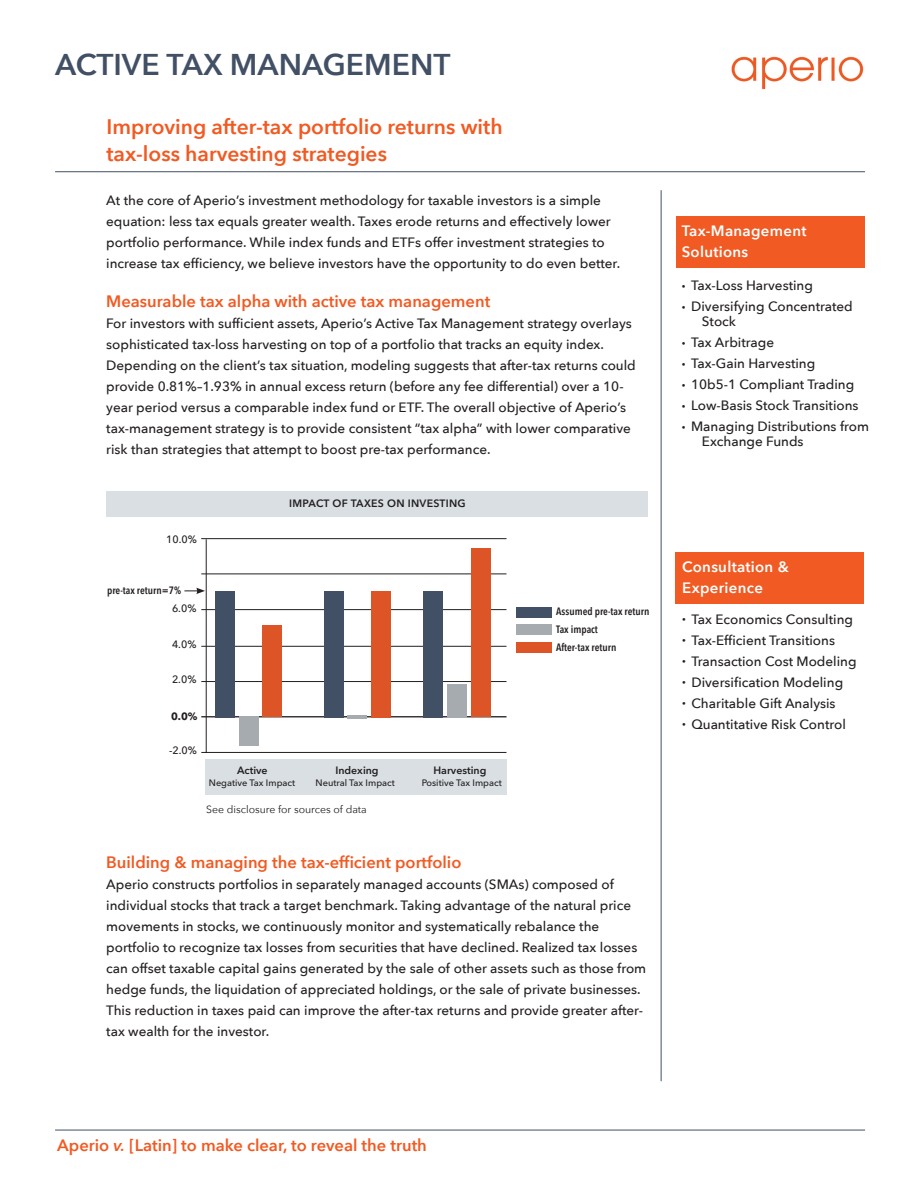
<style>
.page{position:relative;width:918px;height:1188px;background:#fff}
.page>*{position:absolute;margin:0;border:0;box-sizing:border-box;transform-origin:0 0}
.t1{font:600 30px "Avenir Next";color:#425065}
.t2{font:600 21px "Avenir Next";color:#f15a22}
.t3{font:600 16.5px "Avenir Next";color:#f15a22}
.t4{font:600 15px "Avenir Next";letter-spacing:.02em;color:#fff}
.t5{font:500 13.5px/21px "Avenir Next";color:#231f20}
.t6{font:600 10.65px/18.3px "Avenir Next Condensed";color:#231f20}
.t7{font:600 10.65px "Avenir Next";letter-spacing:.025em;color:#231f20}
.t8{font:600 10.65px "Avenir Next";color:#231f20}
.t9{font:500 10.65px "Avenir Next";color:#231f20}
.t10{font:700 10.65px "Avenir Next";color:#231f20}
.t11{font:10.5px "Avenir Next";color:#231f20}
.t12{font:500 9.3px "Avenir Next";color:#231f20}
.s1{font-size:7.5px}
.s2{font-style:italic}
</style>
<div class="page">
<hr style="left:55px;top:1130px;width:810px;height:1px;background:#425065">
<img style="left:731px;top:56px;width:133px;height:34px">
<hr style="left:661px;top:190px;width:1px;height:891px;background:#425065">
<div style="left:676px;top:216px;width:189px;height:52px;background:#f15a22"></div>
<hr style="left:55px;top:171px;width:810px;height:1px;background:#425065">
<div style="left:676px;top:552px;width:188px;height:52px;background:#f15a22"></div>
<hr style="left:201px;top:609px;width:305px;height:1px;background:#231f20">
<hr style="left:201px;top:538px;width:305px;height:1px;background:#231f20">
<div style="left:107px;top:491px;width:541px;height:26px;background:#d9dfe3"></div>
<div style="left:205px;top:759px;width:301px;height:36px;background:#d9dfe3"></div>
<hr style="left:206px;top:539px;width:1px;height:213px;background:#231f20">
<hr style="left:201px;top:752px;width:305px;height:1px;background:#231f20">
<hr style="left:201px;top:716px;width:305px;height:1px;background:#231f20">
<hr style="left:201px;top:681px;width:305px;height:1px;background:#231f20">
<hr style="left:201px;top:646px;width:305px;height:1px;background:#231f20">
<hr style="left:201px;top:574px;width:305px;height:1px;background:#231f20">
<div style="left:215px;top:591px;width:20px;height:126px;background:#425065"></div>
<div style="left:324px;top:591px;width:20px;height:126px;background:#425065"></div>
<div style="left:423px;top:591px;width:20px;height:126px;background:#425065"></div>
<div style="left:517px;top:607px;width:35px;height:11px;background:#425065"></div>
<div style="left:517px;top:625px;width:35px;height:10px;background:#a6abb0"></div>
<div style="left:517px;top:643px;width:35px;height:10px;background:#dd5426"></div>
<div style="left:262px;top:625px;width:19px;height:92px;background:#dd5426"></div>
<div style="left:372px;top:591px;width:19px;height:126px;background:#dd5426"></div>
<div style="left:471px;top:548px;width:19px;height:169px;background:#dd5426"></div>
<div style="left:239px;top:716px;width:20px;height:30px;background:#a6abb0"></div>
<hr style="left:347px;top:715px;width:20px;height:4px;background:#a6abb0">
<div style="left:447px;top:684px;width:20px;height:34px;background:#a6abb0"></div>
<svg style="left:184px;top:588px;width:21px;height:6px"></svg>
<h1 class="t1" style="left:55px;top:46px;width:397px">ACTIVE TAX MANAGEMENT</h1>
<p class="t2" style="left:106px;top:114px;width:398px">Improving after-tax portfolio returns with</p>
<p class="t2" style="left:106px;top:141px;width:282px">tax-loss harvesting strategies</p>
<p class="t5" style="left:106px;top:190px;width:516px">At the core of Aperio’s investment methodology for taxable investors is a simple equation: less tax equals greater wealth. Taxes erode returns and effectively lower portfolio performance. While index funds and ETFs offer investment strategies to increase tax efficiency, we believe investors have the opportunity to do even better.</p>
<p class="t3" style="left:106px;top:291px;width:386px">Measurable tax alpha with active tax management</p>
<p class="t5" style="left:106px;top:313px;width:531px">For investors with sufficient assets, Aperio’s Active Tax Management strategy overlays sophisticated tax-loss harvesting on top of a portfolio that tracks an equity index.<br>Depending on the client’s tax situation, modeling suggests that after-tax returns could provide 0.81%–1.93% in annual excess return (before any fee differential) over a 10- year period versus a comparable index fund or ETF. The overall objective of Aperio’s tax-management strategy is to provide consistent “tax alpha” with lower comparative risk than strategies that attempt to boost pre-tax performance.</p>
<p class="t9" style="left:166px;top:533px;width:32px">10.0%</p>
<p class="t7" style="left:289px;top:497px;width:178px">IMPACT OF TAXES ON INVESTING</p>
<p class="t6" style="left:107px;top:581px;width:76px">pre-tax return=7%</p>
<p class="t9" style="left:172px;top:602px;width:26px">6.0%</p>
<p class="t9" style="left:172px;top:638px;width:26px">4.0%</p>
<p class="t9" style="left:172px;top:673px;width:26px">2.0%</p>
<p class="t10" style="left:171px;top:710px;width:28px">0.0%</p>
<p class="t9" style="left:169px;top:744px;width:29px">-2.0%</p>
<p class="t8" style="left:237px;top:763px;width:32px">Active</p>
<p class="t8" style="left:335px;top:763px;width:45px">Indexing</p>
<p class="t11" style="left:206px;top:803px;width:162px">See disclosure for sources of data</p>
<p class="t8" style="left:433px;top:763px;width:54px">Harvesting</p>
<p class="t12" style="left:209px;top:777px;width:88px">Negative Tax Impact</p>
<p class="t12" style="left:316px;top:777px;width:81px">Neutral Tax Impact</p>
<p class="t12" style="left:422px;top:777px;width:82px">Positive Tax Impact</p>
<p class="t6" style="left:556px;top:602px;width:95px">Assumed pre-tax return<br>Tax impact<br>After-tax return</p>
<p class="t3" style="left:106px;top:852px;width:357px">Building &amp; managing the tax-efficient portfolio</p>
<p class="t5" style="left:106px;top:874px;width:542px">Aperio constructs portfolios in separately managed accounts (SMAs) composed of individual stocks that track a target benchmark. Taking advantage of the natural price movements in stocks, we continuously monitor and systematically rebalance the portfolio to recognize tax losses from securities that have declined. Realized tax losses can offset taxable capital gains generated by the sale of other assets such as those from hedge funds, the liquidation of appreciated holdings, or the sale of private businesses.<br>This reduction in taxes paid can improve the after-tax returns and provide greater after&shy;tax wealth for the investor.</p>
<p class="t4" style="left:682px;top:221px;width:126px">Tax-Management</p>
<p class="t4" style="left:682px;top:242px;width:68px">Solutions</p>
<p class="t5" style="left:682px;top:275px;width:133px"><span class="s1">•</span> Tax-Loss Harvesting</p>
<p class="t5" style="left:702px;top:299px;width:152px;line-height:15px;text-indent:-20px"><span class="s1">•</span> Diversifying Concentrated<br>Stock</p>
<p class="t5" style="left:682px;top:332px;width:94px"><span class="s1">•</span> Tax Arbitrage</p>
<p class="t5" style="left:682px;top:353px;width:135px"><span class="s1">•</span> Tax-Gain Harvesting</p>
<p class="t5" style="left:682px;top:374px;width:174px"><span class="s1">•</span> 10b5-1 Compliant Trading</p>
<p class="t5" style="left:682px;top:395px;width:178px"><span class="s1">•</span> Low-Basis Stock Transitions</p>
<p class="t5" style="left:702px;top:419px;width:169px;line-height:15px;text-indent:-20px"><span class="s1">•</span> Managing Distributions from<br>Exchange Funds</p>
<p class="t4" style="left:682px;top:558px;width:108px">Consultation &amp;</p>
<p class="t4" style="left:682px;top:579px;width:82px">Experience</p>
<p class="t5" style="left:682px;top:609px;width:173px"><span class="s1">•</span> Tax Economics Consulting</p>
<p class="t5" style="left:682px;top:630px;width:155px"><span class="s1">•</span> Tax-Efficient Transitions</p>
<p class="t5" style="left:682px;top:651px;width:176px"><span class="s1">•</span> Transaction Cost Modeling</p>
<p class="t5" style="left:682px;top:672px;width:163px"><span class="s1">•</span> Diversification Modeling</p>
<p class="t5" style="left:682px;top:693px;width:155px"><span class="s1">•</span> Charitable Gift Analysis</p>
<p class="t5" style="left:682px;top:714px;width:165px"><span class="s1">•</span> Quantitative Risk Control</p>
<p class="t3" style="left:57px;top:1135px;width:371px">Aperio <span class="s2">v.</span> [Latin] to make clear, to reveal the truth</p>
</div>
